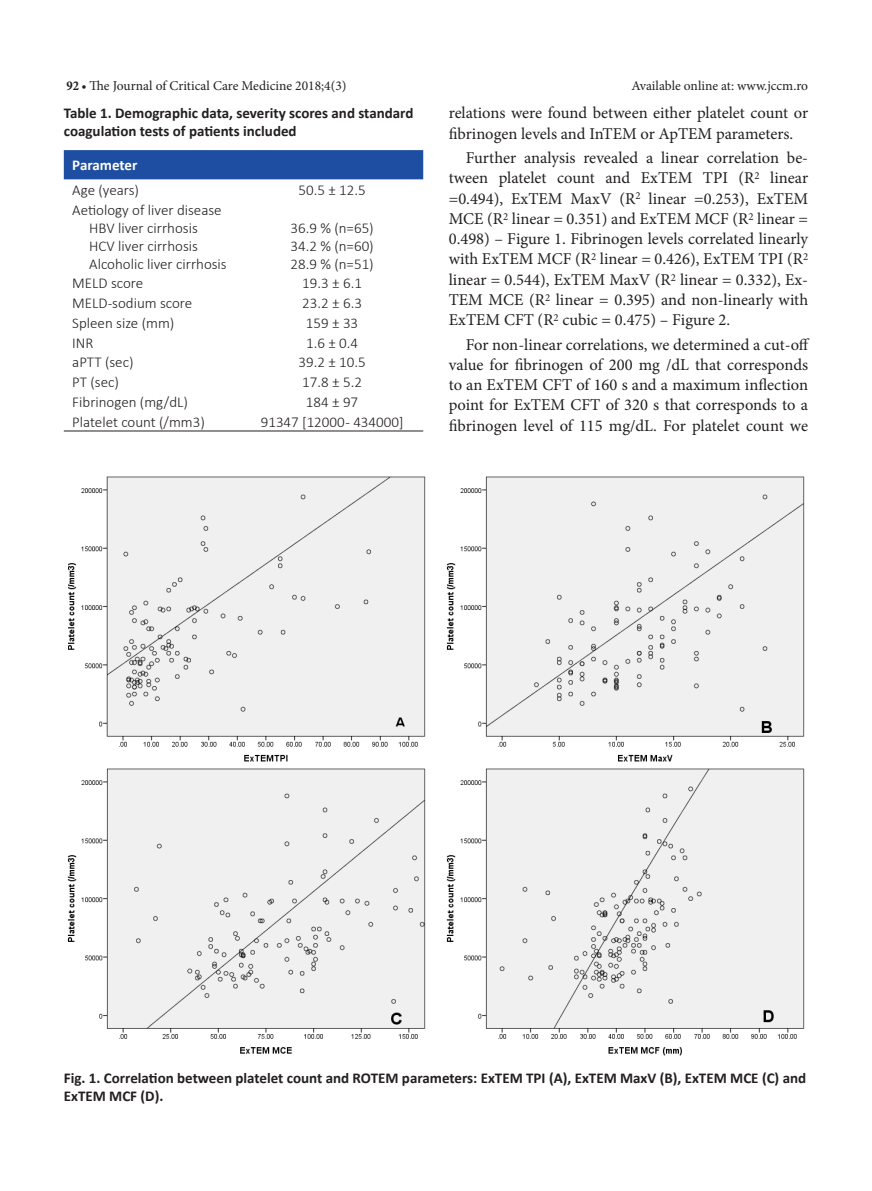
<style>
.page{position:relative;width:872px;height:1191px;background:#fff}
.page>*{position:absolute;margin:0;border:0;box-sizing:border-box;transform-origin:0 0}
._10_Text_indent{font:16.5px/20.2px "Minion Pro";color:#231f20;text-align:justify}
._15_Caption{font:700 15px/18px "Calibri";color:#231f20}
._17_Table_text_first{font:300 15px "Calibri";color:#231f20}
._16_Table_text{font:300 15px "Calibri";color:#231f20}
._17_Table_text_first-2{font:700 15px "Calibri";color:#fff}
.t1{font:13.5px "Minion Pro";color:#231f20}
.s1{font-weight:700;font-stretch:condensed}
</style>
<div class="page">
<img style="left:68px;top:476px;width:358px;height:286px">
<img style="left:446px;top:476px;width:359px;height:580px">
<img style="left:67px;top:768px;width:359px;height:286px">
<div style="left:64px;top:150px;width:359px;height:29px;background:#1e4ea1"></div>
<hr style="left:64px;top:431px;width:177px;height:1px;background:#231f20">
<hr style="left:241px;top:431px;width:182px;height:1px;background:#231f20">
<p class="t1" style="left:66px;top:77px;width:282px"><span class="s1">92 •</span> The Journal of Critical Care Medicine 2018;4(3)</p>
<p class="t1" style="left:631px;top:77px;width:178px">Available online at: www.jccm.ro</p>
<p class="_10_Text_indent" style="left:449px;top:103px;width:361px">relations were found between either platelet count or fibrinogen levels and InTEM or ApTEM parameters.</p>
<p class="_10_Text_indent" style="left:449px;top:148px;width:361px;text-indent:17px">Further analysis revealed a linear correlation be&shy;tween platelet count and ExTEM TPI (R<sup>2</sup> linear =0.494), ExTEM MaxV (R<sup>2</sup> linear =0.253), ExTEM MCE (R<sup>2</sup> linear = 0.351) and ExTEM MCF (R<sup>2</sup> linear = 0.498) – Figure 1. Fibrinogen levels correlated linearly with ExTEM MCF (R<sup>2</sup> linear = 0.426), ExTEM TPI (R<sup>2 </sup>linear = 0.544), ExTEM MaxV (R<sup>2</sup> linear = 0.332), Ex-TEM MCE (R<sup>2</sup> linear = 0.395) and non-linearly with ExTEM CFT (R<sup>2</sup> cubic = 0.475) – Figure 2.</p>
<p class="_10_Text_indent" style="left:449px;top:334px;width:362px;text-indent:17px">For non-linear correlations, we determined a cut-off value for fibrinogen of 200 mg /dL that corresponds to an ExTEM CFT of 160 s and a maximum inflection point for ExTEM CFT of 320 s that corresponds to a fibrinogen level of 115 mg/dL. For platelet count we</p>
<p class="_15_Caption" style="left:64px;top:103px;width:351px">Table 1. Demographic data, severity scores and standard coagulation tests of patients included</p>
<p class="_17_Table_text_first-2" style="left:72px;top:155px;width:67px">Parameter</p>
<p class="_17_Table_text_first" style="left:72px;top:181px;width:68px">Age (years)</p>
<p class="_16_Table_text" style="left:298px;top:181px;width:69px">50.5 ± 12.5</p>
<p class="_17_Table_text_first" style="left:72px;top:200px;width:151px">Aetiology of liver disease</p>
<p class="_17_Table_text_first" style="left:89px;top:218px;width:110px">HBV liver cirrhosis</p>
<p class="_17_Table_text_first" style="left:89px;top:236px;width:110px">HCV liver cirrhosis</p>
<p class="_17_Table_text_first" style="left:89px;top:254px;width:139px">Alcoholic liver cirrhosis</p>
<p class="_16_Table_text" style="left:290px;top:218px;width:85px">36.9 % (n=65)</p>
<p class="_16_Table_text" style="left:290px;top:236px;width:85px">34.2 % (n=60)</p>
<p class="_16_Table_text" style="left:290px;top:254px;width:85px">28.9 % (n=51)</p>
<p class="_17_Table_text_first" style="left:72px;top:274px;width:72px">MELD score</p>
<p class="_16_Table_text" style="left:302px;top:274px;width:61px">19.3 ± 6.1</p>
<p class="_17_Table_text_first" style="left:72px;top:294px;width:121px">MELD-sodium score</p>
<p class="_16_Table_text" style="left:302px;top:294px;width:61px">23.2 ± 6.3</p>
<p class="_17_Table_text_first" style="left:72px;top:314px;width:104px">Spleen size (mm)</p>
<p class="_16_Table_text" style="left:306px;top:314px;width:54px">159 ± 33</p>
<p class="_17_Table_text_first" style="left:72px;top:333px;width:23px">INR</p>
<p class="_16_Table_text" style="left:306px;top:333px;width:54px">1.6 ± 0.4</p>
<p class="_17_Table_text_first" style="left:72px;top:353px;width:63px">aPTT (sec)</p>
<p class="_16_Table_text" style="left:298px;top:353px;width:69px">39.2 ± 10.5</p>
<p class="_17_Table_text_first" style="left:72px;top:373px;width:48px">PT (sec)</p>
<p class="_16_Table_text" style="left:302px;top:373px;width:61px">17.8 ± 5.2</p>
<p class="_17_Table_text_first" style="left:72px;top:393px;width:117px">Fibrinogen (mg/dL)</p>
<p class="_16_Table_text" style="left:306px;top:393px;width:54px">184 ± 97</p>
<p class="_17_Table_text_first" style="left:72px;top:412px;width:134px">Platelet count (/mm3)</p>
<p class="_16_Table_text" style="left:261px;top:412px;width:144px">91347 [12000 - 434000]</p>
<p class="_15_Caption" style="left:64px;top:1068px;width:744px">Fig. 1. Correlation between platelet count and ROTEM parameters: ExTEM TPI (A), ExTEM MaxV (B), ExTEM MCE (C) and<br>ExTEM MCF (D).</p>
</div>
